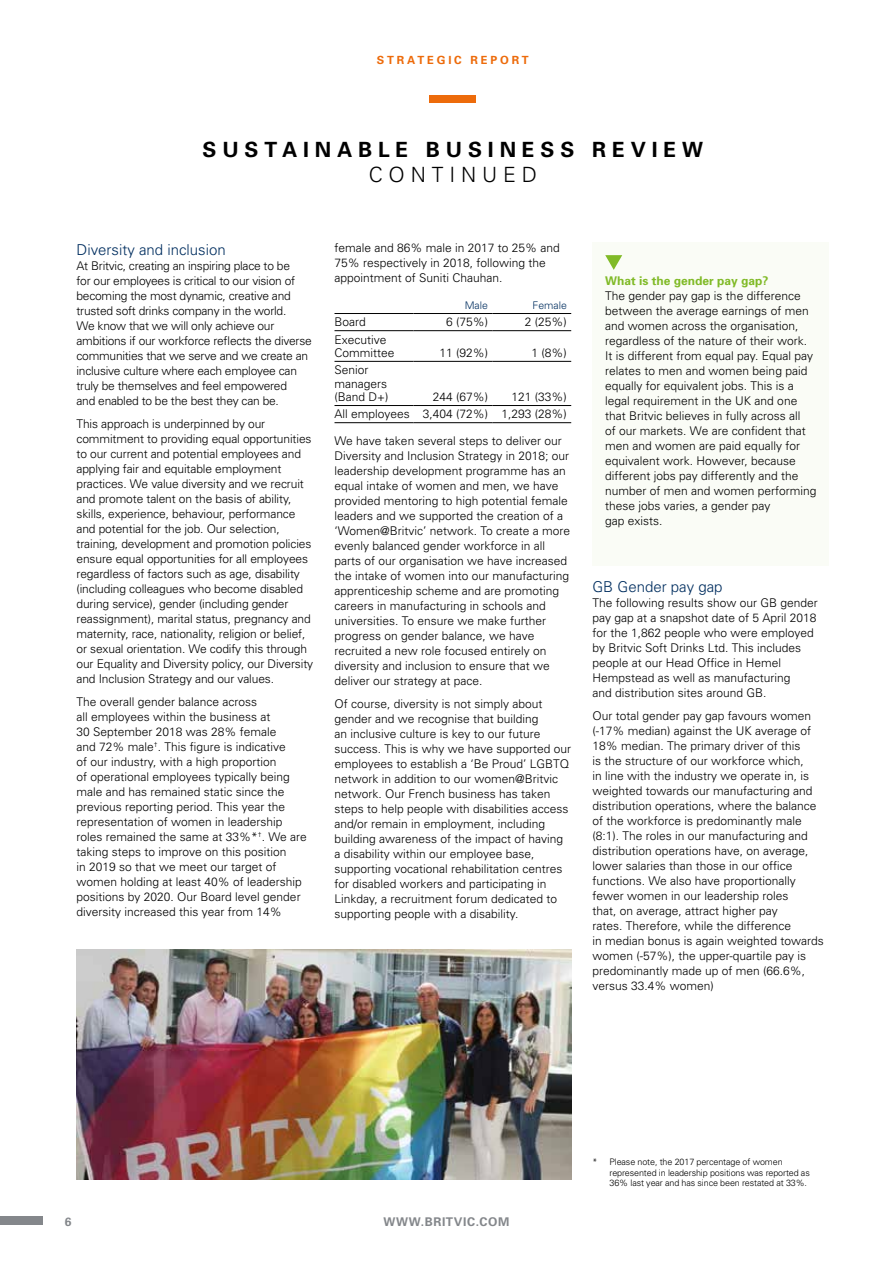
<style>
.page{position:relative;width:893px;height:1263px;background:#fff}
.page>*{position:absolute;margin:0;border:0;box-sizing:border-box;transform-origin:0 0}
.t1{font:700 21px "Univers";letter-spacing:.28em;color:#000}
.t2{font:300 21px "Univers";letter-spacing:.28em;color:#000}
.t3{font:300 15px "Univers";color:#002e5f}
.t4{font:300 12px/15px "Univers";color:#000}
.t5{font:300 12px/15px "Univers";letter-spacing:-.02em;color:#000}
.t6{font:700 12px "Univers";color:#80ba27}
.t7{font:700 12px "Univers";letter-spacing:.05em;color:#84878b}
.t8{font:700 11.25px "Univers";letter-spacing:.25em;color:#ed6b0b}
.t9{font:300 10.5px "Univers";color:#002e5f}
.t10{font:300 9px/10.5px "Univers";letter-spacing:-.015em;color:#000}
</style>
<div class="page">
<div style="left:592px;top:242px;width:237px;height:324px;background:#fafcf6"></div>
<hr style="left:334px;top:313px;width:79px;height:1px;background:#000">
<hr style="left:413px;top:313px;width:79px;height:1px;background:#000">
<hr style="left:492px;top:313px;width:79px;height:1px;background:#000">
<hr style="left:334px;top:330px;width:79px;height:1px;background:#000">
<hr style="left:413px;top:330px;width:79px;height:1px;background:#000">
<hr style="left:492px;top:330px;width:79px;height:1px;background:#000">
<hr style="left:334px;top:361px;width:79px;height:1px;background:#000">
<hr style="left:413px;top:361px;width:79px;height:1px;background:#000">
<hr style="left:492px;top:361px;width:79px;height:1px;background:#000">
<hr style="left:334px;top:405px;width:79px;height:1px;background:#000">
<hr style="left:413px;top:405px;width:79px;height:1px;background:#000">
<hr style="left:492px;top:405px;width:79px;height:1px;background:#000">
<hr style="left:334px;top:422px;width:79px;height:1px;background:#000">
<hr style="left:413px;top:422px;width:79px;height:1px;background:#000">
<hr style="left:492px;top:422px;width:79px;height:1px;background:#000">
<svg style="left:605px;top:255px;width:17px;height:15px"></svg>
<img style="left:77px;top:949px;width:494px;height:231px">
<div style="left:0;top:1216px;width:43px;height:9px;background:#84878b"></div>
<div style="left:430px;top:96px;width:46px;height:7px;background:#ed6b0b"></div>
<p class="t8" style="left:377px;top:53px;width:153px">STRATEGIC REPORT</p>
<h1 class="t1" style="left:203px;top:136px;width:502px">SUSTAINABLE BUSINESS REVIEW</h1>
<h1 class="t2" style="left:369px;top:162px;width:170px">CONTINUED</h1>
<p class="t3" style="left:77px;top:240px;width:151px">Diversity and inclusion</p>
<p class="t5" style="left:77px;top:257px;width:237px">At Britvic, creating an inspiring place to be<br>for our employees is critical to our vision of becoming the most dynamic, creative and trusted soft drinks company in the world.<br>We know that we will only achieve our ambitions if our workforce reflects the diverse communities that we serve and we create an inclusive culture where each employee can truly be themselves and feel empowered<br>and enabled to be the best they can be.</p>
<p class="t4" style="left:77px;top:416px;width:238px">This approach is underpinned by our commitment to providing equal opportunities to our current and potential employees and applying fair and equitable employment practices. We value diversity and we recruit and promote talent on the basis of ability, skills, experience, behaviour, performance and potential for the job. Our selection, training, development and promotion policies ensure equal opportunities for all employees regardless of factors such as age, disability (including colleagues who become disabled during service), gender (including gender reassignment), marital status, pregnancy and maternity, race, nationality, religion or belief, or sexual orientation. We codify this through our Equality and Diversity policy, our Diversity and Inclusion Strategy and our values.</p>
<p class="t4" style="left:77px;top:694px;width:232px">The overall gender balance across<br>all employees within the business at<br>30 September 2018 was 28% female<br>and 72% male<sup>†</sup>. This figure is indicative<br>of our industry, with a high proportion<br>of operational employees typically being male and has remained static since the previous reporting period. This year the representation of women in leadership roles remained the same at 33%*<sup>†</sup>. We are taking steps to improve on this position<br>in 2019 so that we meet our target of women holding at least 40% of leadership positions by 2020. Our Board level gender diversity increased this year from 14%</p>
<p class="t4" style="left:334px;top:240px;width:227px">female and 86% male in 2017 to 25% and<br>75% respectively in 2018, following the appointment of Suniti Chauhan.</p>
<p class="t9" style="left:465px;top:299px;width:25px">Male</p>
<p class="t9" style="left:533px;top:299px;width:36px">Female</p>
<p class="t4" style="left:334px;top:314px;width:33px">Board</p>
<p class="t4" style="left:446px;top:314px;width:44px">6 (75%)</p>
<p class="t4" style="left:525px;top:314px;width:44px">2 (25%)</p>
<p class="t4" style="left:334px;top:332px;width:62px;line-height:13.5px">Executive<br>Committee</p>
<p class="t4" style="left:439px;top:345px;width:50px">11 (92%)</p>
<p class="t4" style="left:532px;top:345px;width:37px">1 (8%)</p>
<p class="t4" style="left:334px;top:363px;width:55px;line-height:13.5px">Senior managers (Band D+)</p>
<p class="t4" style="left:334px;top:388px;width:234px;line-height:17.1px;text-align:right">121 (33%)<br>All employees 3,404 (72%) 1,293 (28%)</p>
<p class="t4" style="left:334px;top:433px;width:237px">We have taken several steps to deliver our Diversity and Inclusion Strategy in 2018; our leadership development programme has an equal intake of women and men, we have provided mentoring to high potential female leaders and we supported the creation of a ‘Women@Britvic’ network. To create a more evenly balanced gender workforce in all parts of our organisation we have increased the intake of women into our manufacturing apprenticeship scheme and are promoting careers in manufacturing in schools and universities. To ensure we make further progress on gender balance, we have recruited a new role focused entirely on diversity and inclusion to ensure that we deliver our strategy at pace.</p>
<p class="t4" style="left:334px;top:696px;width:238px">Of course, diversity is not simply about gender and we recognise that building<br>an inclusive culture is key to our future success. This is why we have supported our employees to establish a ‘Be Proud’ LGBTQ network in addition to our women@Britvic network. Our French business has taken steps to help people with disabilities access and/or remain in employment, including building awareness of the impact of having a disability within our employee base, supporting vocational rehabilitation centres for disabled workers and participating in Linkday, a recruitment forum dedicated to supporting people with a disability.</p>
<p class="t4" style="left:433px;top:389px;width:57px">244 (67%)</p>
<p class="t6" style="left:605px;top:273px;width:165px">What is the gender pay gap?</p>
<p class="t4" style="left:605px;top:288px;width:213px">The gender pay gap is the difference between the average earnings of men and women across the organisation, regardless of the nature of their work.<br>It is different from equal pay. Equal pay relates to men and women being paid equally for equivalent jobs. This is a legal requirement in the UK and one that Britvic believes in fully across all<br>of our markets. We are confident that men and women are paid equally for equivalent work. However, because different jobs pay differently and the number of men and women performing these jobs varies, a gender pay<br>gap exists.</p>
<p class="t3" style="left:592px;top:577px;width:132px">GB Gender pay gap</p>
<p class="t4" style="left:592px;top:594px;width:227px">The following results show our GB gender pay gap at a snapshot date of 5 April 2018 for the 1,862 people who were employed by Britvic Soft Drinks Ltd. This includes people at our Head Office in Hemel Hempstead as well as manufacturing<br>and distribution sites around GB.</p>
<p class="t4" style="left:592px;top:708px;width:233px">Our total gender pay gap favours women (-17% median) against the UK average of 18% median. The primary driver of this<br>is the structure of our workforce which,<br>in line with the industry we operate in, is weighted towards our manufacturing and distribution operations, where the balance of the workforce is predominantly male (8:1). The roles in our manufacturing and distribution operations have, on average, lower salaries than those in our office functions. We also have proportionally fewer women in our leadership roles<br>that, on average, attract higher pay<br>rates. Therefore, while the difference<br>in median bonus is again weighted towards women (-57%), the upper-quartile pay is predominantly made up of men (66.6%, versus 33.4% women)</p>
<p class="t7" style="left:65px;top:1214px;width:8px">6</p>
<p class="t7" style="left:383px;top:1214px;width:127px">WWW.BRITVIC.COM</p>
<p class="t10" style="left:609px;top:1157px;width:202px;text-indent:-17px">* Please note, the 2017 percentage of women represented in leadership positions was reported as<br>36% last year and has since been restated at 33%.</p>
</div>
